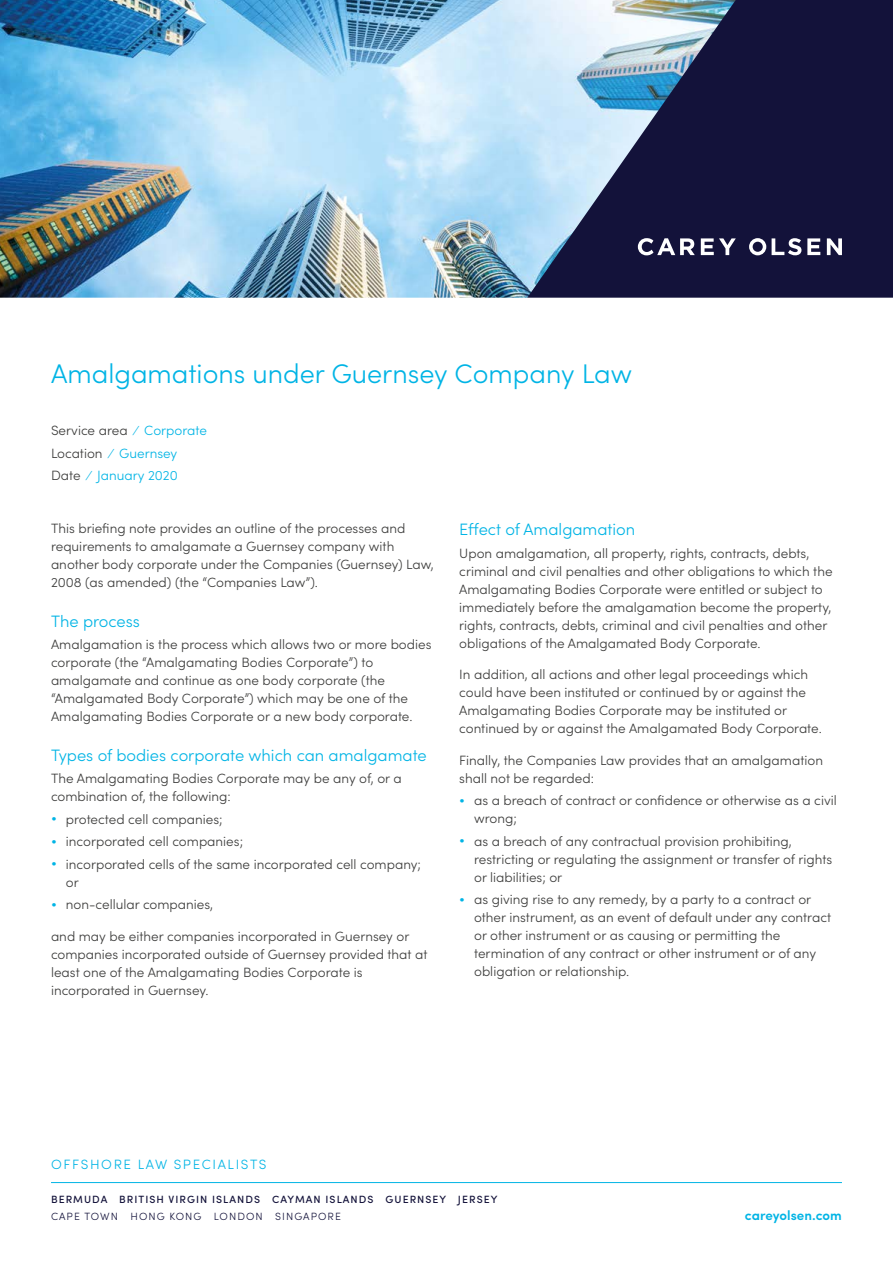
<style>
.page{position:relative;width:893px;height:1263px;background:#fff}
.page>*{position:absolute;margin:0;border:0;box-sizing:border-box;transform-origin:0 0}
.t1{font:300 27px "Sofia Pro";color:#00b4e5}
.t2{font:300 16.5px "Sofia Pro";color:#00b4e5}
.t3{font:300 13.5px/18px "Sofia Pro";color:#3c3c3b}
.t4{font:300 13.5px/22.5px "Sofia Pro";color:#00b4e5}
.t5{font:300 13.5px "Sofia Pro";letter-spacing:.12em;color:#00b4e5}
.t6{font:600 13.5px "Sofia Pro";color:#00b4e5}
.t7{font:500 10.5px "Sofia Pro";letter-spacing:.1em;color:#13123a}
.t8{font:300 10.5px "Sofia Pro";letter-spacing:.1em;color:#13123a}
.s1{color:#3c3c3b}
.s2{color:#00b4e5}
</style>
<div class="page">
<hr style="left:51px;top:1182px;width:791px;height:1px;background:#00b4e5">
<img style="left:0;top:0;width:527px;height:298px">
<svg style="left:527px;top:0;width:366px;height:298px;background:#444c6e"></svg>
<svg style="left:701px;top:238px;width:35px;height:17px"></svg>
<svg style="left:772px;top:238px;width:29px;height:17px"></svg>
<svg style="left:807px;top:238px;width:13px;height:17px"></svg>
<svg style="left:827px;top:238px;width:15px;height:17px"></svg>
<svg style="left:749px;top:238px;width:17px;height:17px"></svg>
<svg style="left:638px;top:238px;width:57px;height:17px"></svg>
<h1 class="t1" style="left:51px;top:354px;width:582px">Amalgamations under Guernsey Company Law</h1>
<p class="t4" style="left:51px;top:418px;width:157px"><span class="s1">Service area</span> ⁄ Corporate<br><span class="s1">Location</span> ⁄ Guernsey<br><span class="s1">Date</span> ⁄ January 2020</p>
<p class="t3" style="left:51px;top:518px;width:384px">This briefing note provides an outline of the processes and requirements to amalgamate a Guernsey company with another body corporate under the Companies (Guernsey) Law, 2008 (as amended) (the “Companies Law”).</p>
<p class="t2" style="left:51px;top:609px;width:91px">The process</p>
<p class="t3" style="left:51px;top:634px;width:382px">Amalgamation is the process which allows two or more bodies corporate (the “Amalgamating Bodies Corporate”) to amalgamate and continue as one body corporate (the “Amalgamated Body Corporate”) which may be one of the Amalgamating Bodies Corporate or a new body corporate.</p>
<p class="t2" style="left:51px;top:743px;width:377px">Types of bodies corporate which can amalgamate</p>
<p class="t3" style="left:51px;top:769px;width:352px">The Amalgamating Bodies Corporate may be any of, or a combination of, the following:</p>
<p class="t3" style="left:51px;top:809px;width:173px"><span class="s2">•</span> protected cell companies;</p>
<p class="t3" style="left:51px;top:832px;width:194px"><span class="s2">•</span> incorporated cell companies;</p>
<p class="t3" style="left:66px;top:854px;width:357px;text-indent:-15px"><span class="s2">•</span> incorporated cells of the same incorporated cell company; or</p>
<p class="t3" style="left:51px;top:895px;width:164px"><span class="s2">•</span> non-cellular companies,</p>
<p class="t3" style="left:51px;top:926px;width:378px">and may be either companies incorporated in Guernsey or companies incorporated outside of Guernsey provided that at least one of the Amalgamating Bodies Corporate is incorporated in Guernsey.</p>
<p class="t2" style="left:459px;top:517px;width:178px">Effect of Amalgamation</p>
<p class="t3" style="left:459px;top:543px;width:375px">Upon amalgamation, all property, rights, contracts, debts, criminal and civil penalties and other obligations to which the Amalgamating Bodies Corporate were entitled or subject to immediately before the amalgamation become the property, rights, contracts, debts, criminal and civil penalties and other obligations of the Amalgamated Body Corporate.</p>
<p class="t3" style="left:459px;top:665px;width:364px">In addition, all actions and other legal proceedings which could have been instituted or continued by or against the Amalgamating Bodies Corporate may be instituted or continued by or against the Amalgamated Body Corporate.</p>
<p class="t3" style="left:459px;top:750px;width:365px">Finally, the Companies Law provides that an amalgamation shall not be regarded:</p>
<p class="t3" style="left:474px;top:791px;width:364px;text-indent:-15px"><span class="s2">•</span> as a breach of contract or confidence or otherwise as a civil wrong;</p>
<p class="t3" style="left:474px;top:831px;width:360px;text-indent:-15px"><span class="s2">•</span> as a breach of any contractual provision prohibiting, restricting or regulating the assignment or transfer of rights or liabilities; or</p>
<p class="t3" style="left:474px;top:890px;width:359px;text-indent:-15px"><span class="s2">•</span> as giving rise to any remedy, by a party to a contract or other instrument, as an event of default under any contract or other instrument or as causing or permitting the termination of any contract or other instrument or of any obligation or relationship.</p>
<p class="t5" style="left:51px;top:1155px;width:217px">OFFSHORE LAW SPECIALISTS</p>
<p class="t7" style="left:51px;top:1191px;width:448px">BERMUDA BRITISH VIRGIN ISLANDS CAYMAN ISLANDS GUERNSEY JERSEY</p>
<p class="t8" style="left:51px;top:1209px;width:291px">CAPE TOWN HONG KONG LONDON SINGAPORE</p>
<p class="t6" style="left:745px;top:1205px;width:99px">careyolsen.com</p>
</div>
